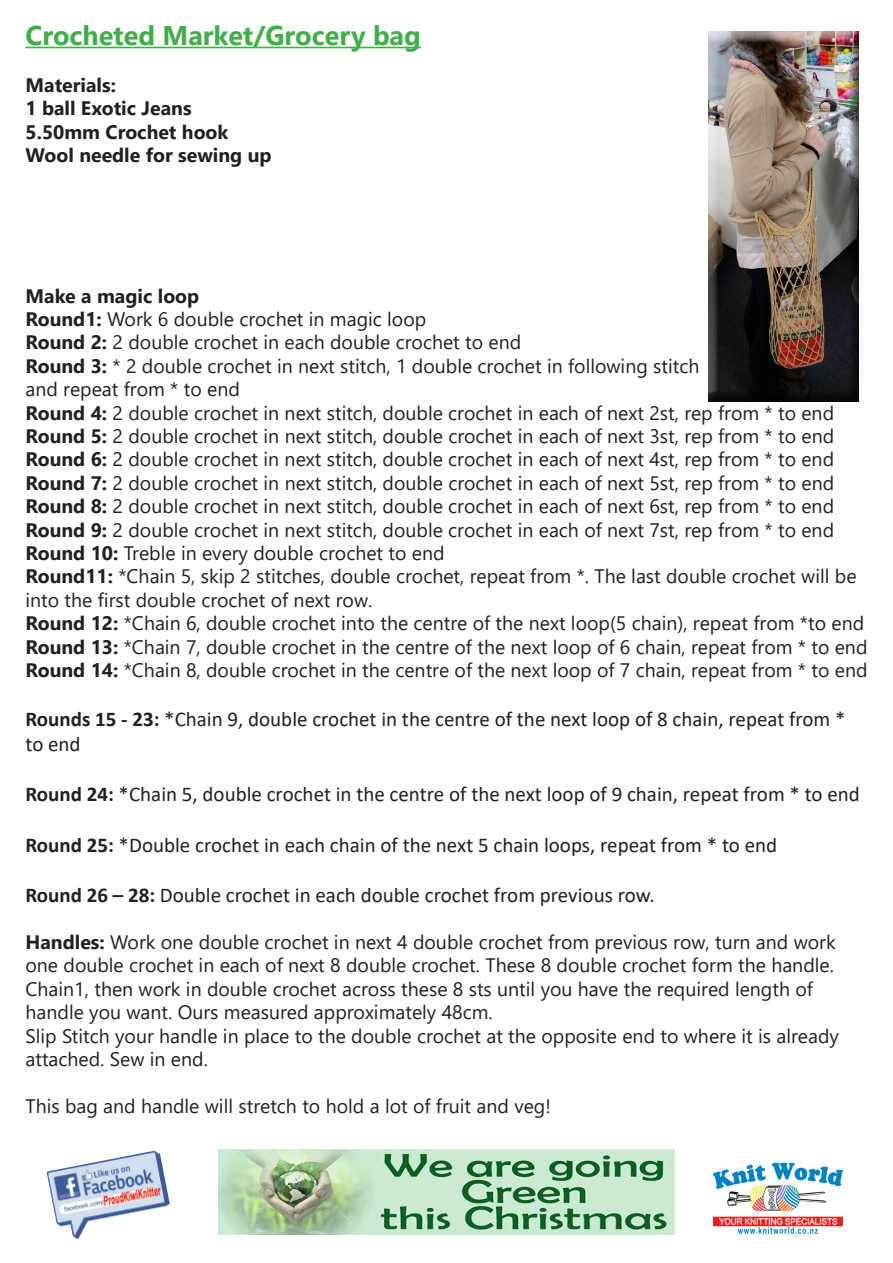
<style>
.page{position:relative;width:893px;height:1263px;background:#fff}
.page>*{position:absolute;margin:0;border:0;box-sizing:border-box;transform-origin:0 0}
.t1{font:700 27px "Segoe UI";color:#40ae49}
.t2{font:21px/25.2px "Calibri";color:#231f20}
.t3{font:19.5px/23.4px "Segoe UI";color:#231f20}
.t4{font:700 19.5px "Segoe UI";color:#231f20}
.s1{font-weight:700}
</style>
<div class="page">
<hr style="left:26px;top:47px;width:395px;height:1px;background:#40ae49">
<div style="left:707px;top:32px;width:155px;height:370px;background:#231f20;opacity:.75"></div>
<img style="left:218px;top:1150px;width:457px;height:84px">
<img style="left:714px;top:1162px;width:129px;height:72px">
<img style="left:47px;top:1150px;width:123px;height:89px">
<p class="t1" style="left:26px;top:10px;width:397px">Crocheted Market/Grocery bag</p>
<p class="t4" style="left:26px;top:67px;width:92px">Materials:</p>
<p class="t4" style="left:26px;top:90px;width:168px">1 ball Exotic Jeans</p>
<p class="t4" style="left:26px;top:113px;width:204px">5.50mm Crochet hook</p>
<p class="t4" style="left:26px;top:137px;width:248px">Wool needle for sewing up</p>
<p class="t4" style="left:26px;top:277px;width:175px">Make a magic loop</p>
<p class="t3" style="left:26px;top:306px;width:402px"><span class="s1">Round1:</span> Work 6 double crochet in magic loop</p>
<p class="t3" style="left:26px;top:329px;width:497px"><span class="s1">Round 2:</span> 2 double crochet in each double crochet to end</p>
<p class="t3" style="left:26px;top:352px;width:675px"><span class="s1">Round 3:</span> * 2 double crochet in next stitch, 1 double crochet in following stitch</p>
<p class="t3" style="left:26px;top:376px;width:216px">and repeat from * to end</p>
<p class="t3" style="left:26px;top:399px;width:810px"><span class="s1">Round 4:</span> 2 double crochet in next stitch, double crochet in each of next 2st, rep from * to end</p>
<p class="t3" style="left:26px;top:423px;width:810px"><span class="s1">Round 5:</span> 2 double crochet in next stitch, double crochet in each of next 3st, rep from * to end</p>
<p class="t3" style="left:26px;top:446px;width:810px"><span class="s1">Round 6:</span> 2 double crochet in next stitch, double crochet in each of next 4st, rep from * to end</p>
<p class="t3" style="left:26px;top:469px;width:810px"><span class="s1">Round 7:</span> 2 double crochet in next stitch, double crochet in each of next 5st, rep from * to end</p>
<p class="t3" style="left:26px;top:493px;width:810px"><span class="s1">Round 8:</span> 2 double crochet in next stitch, double crochet in each of next 6st, rep from * to end</p>
<p class="t3" style="left:26px;top:516px;width:810px"><span class="s1">Round 9:</span> 2 double crochet in next stitch, double crochet in each of next 7st, rep from * to end</p>
<p class="t3" style="left:26px;top:540px;width:421px"><span class="s1">Round 10:</span> Treble in every double crochet to end</p>
<p class="t3" style="left:26px;top:563px;width:832px"><span class="s1">Round11:</span> *Chain 5, skip 2 stitches, double crochet, repeat from *. The last double crochet will be into the first double crochet of next row.</p>
<p class="t3" style="left:26px;top:610px;width:840px"><span class="s1">Round 12:</span> *Chain 6, double crochet into the centre of the next loop(5 chain), repeat from *to end</p>
<p class="t3" style="left:26px;top:633px;width:843px"><span class="s1">Round 13:</span> *Chain 7, double crochet in the centre of the next loop of 6 chain, repeat from * to end</p>
<p class="t3" style="left:26px;top:657px;width:843px"><span class="s1">Round 14:</span> *Chain 8, double crochet in the centre of the next loop of 7 chain, repeat from * to end</p>
<p class="t2" style="left:26px;top:705px;width:821px"><span class="s1">Rounds 15 - 23:</span> *Chain 9, double crochet in the centre of the next loop of 8 chain, repeat from * to end</p>
<p class="t2" style="left:26px;top:781px;width:836px"><span class="s1">Round 24:</span> *Chain 5, double crochet in the centre of the next loop of 9 chain, repeat from * to end</p>
<p class="t2" style="left:26px;top:831px;width:753px"><span class="s1">Round 25:</span> *Double crochet in each chain of the next 5 chain loops, repeat from * to end</p>
<p class="t2" style="left:26px;top:882px;width:631px"><span class="s1">Round 26 – 28:</span> Double crochet in each double crochet from previous row.</p>
<p class="t3" style="left:26px;top:928px;width:812px"><span class="s1">Handles:</span> Work one double crochet in next 4 double crochet from previous row, turn and work one double crochet in each of next 8 double crochet. These 8 double crochet form the handle.<br>Chain1, then work in double crochet across these 8 sts until you have the required length of handle you want. Ours measured approximately 48cm.</p>
<p class="t3" style="left:26px;top:1022px;width:815px">Slip Stitch your handle in place to the double crochet at the opposite end to where it is already attached. Sew in end.</p>
<p class="t3" style="left:26px;top:1092px;width:527px">This bag and handle will stretch to hold a lot of fruit and veg!</p>
</div>
